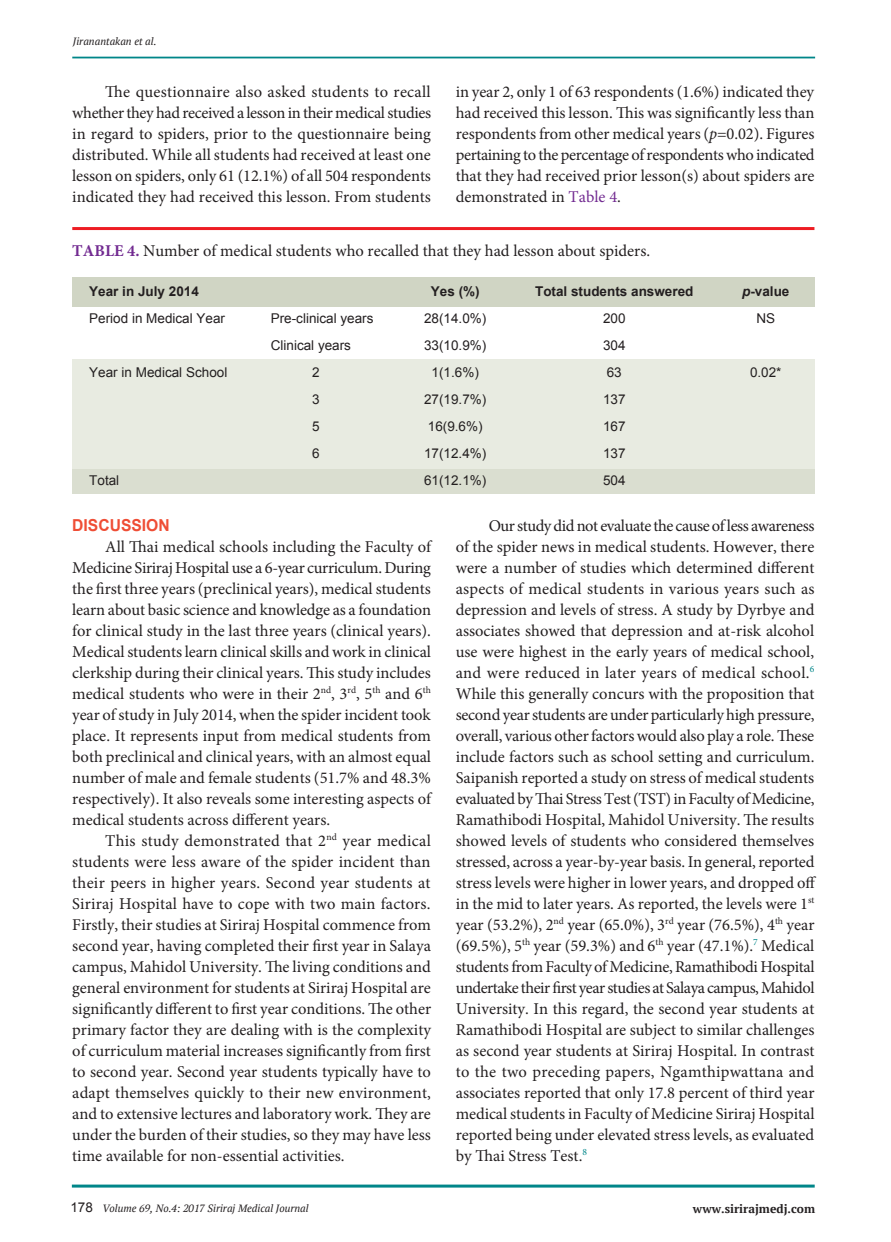
<style>
.page{position:relative;width:891px;height:1242px;background:#fff}
.page>*{position:absolute;margin:0;border:0;box-sizing:border-box;transform-origin:0 0}
.t1{font:16.5px/21px "Minion Pro";color:#231f20;text-align:justify}
.t2{font:700 16.5px "Arial";color:#ef4d35;scale:.95 1}
.t3{font:13.5px "Arial";color:#231f20}
.t4{font:700 13.5px "Arial";color:#231f20}
.t5{font:700 12px "PT Serif";color:#231f20}
.t6{font:italic 10.5px "PT Serif";color:#231f20}
.s1{font-style:italic}
.s2{color:#722b91}
.s3{font-weight:700;color:#722b91}
.s4{font-family:"Arial";font-style:normal;font-size:13.5px}
</style>
<div class="page">
<hr style="left:72px;top:57px;width:743px;height:1px;background:#008689">
<hr style="left:72px;top:1185px;width:743px;height:3px;background:#008689">
<div style="left:72px;top:277px;width:742px;height:29px;background:#d0d5c4"></div>
<div style="left:72px;top:468px;width:742px;height:26px;background:#daded0"></div>
<div style="left:72px;top:359px;width:742px;height:110px;background:#e8ebe1"></div>
<hr style="left:72px;top:227px;width:742px;height:3px;background:#ee1d23">
<p class="t6" style="left:73px;top:34px;width:85px">Jiranantakan et al.</p>
<p class="t1" style="left:72px;top:81px;width:360px;text-indent:33px">The questionnaire also asked students to recall whether they had received a lesson in their medical studies in regard to spiders, prior to the questionnaire being distributed. While all students had received at least one lesson on spiders, only 61 (12.1%) of all 504 respondents indicated they had received this lesson. From students</p>
<p class="t1" style="left:456px;top:81px;width:360px">in year 2, only 1 of 63 respondents (1.6%) indicated they had received this lesson. This was significantly less than respondents from other medical years (<span class="s1">p</span>=0.02). Figures pertaining to the percentage of respondents who indicated that they had received prior lesson(s) about spiders are demonstrated in <span class="s2">Table 4</span>.</p>
<p class="t1" style="left:72px;top:241px;width:579px"><span class="s3">TABLE 4.</span> Number of medical students who recalled that they had lesson about spiders.</p>
<p class="t4" style="left:89px;top:283px;width:111px">Year in July 2014</p>
<p class="t4" style="left:431px;top:283px;width:50px">Yes (%)</p>
<p class="t4" style="left:535px;top:283px;width:160px">Total students answered</p>
<p class="t4" style="left:742px;top:283px;width:49px"><span class="s1">p</span>-value</p>
<p class="t3" style="left:89px;top:310px;width:137px">Period in Medical Year</p>
<p class="t3" style="left:271px;top:310px;width:104px">Pre-clinical years</p>
<p class="t3" style="left:424px;top:310px;width:64px">28(14.0%)</p>
<p class="t3" style="left:603px;top:310px;width:24px">200</p>
<p class="t3" style="left:756px;top:310px;width:20px">NS</p>
<p class="t3" style="left:271px;top:337px;width:82px">Clinical years</p>
<p class="t3" style="left:424px;top:337px;width:64px">33(10.9%)</p>
<p class="t3" style="left:603px;top:337px;width:24px">304</p>
<p class="t3" style="left:89px;top:364px;width:140px">Year in Medical School</p>
<p class="t3" style="left:312px;top:364px;width:9px">2</p>
<p class="t3" style="left:432px;top:364px;width:49px">1(1.6%)</p>
<p class="t3" style="left:607px;top:364px;width:17px">63</p>
<p class="t3" style="left:750px;top:364px;width:33px">0.02*</p>
<p class="t3" style="left:312px;top:391px;width:9px">3</p>
<p class="t3" style="left:424px;top:391px;width:64px">27(19.7%)</p>
<p class="t3" style="left:603px;top:391px;width:24px">137</p>
<p class="t3" style="left:312px;top:418px;width:9px">5</p>
<p class="t3" style="left:428px;top:418px;width:56px">16(9.6%)</p>
<p class="t3" style="left:603px;top:418px;width:24px">167</p>
<p class="t3" style="left:312px;top:445px;width:9px">6</p>
<p class="t3" style="left:424px;top:445px;width:64px">17(12.4%)</p>
<p class="t3" style="left:603px;top:445px;width:24px">137</p>
<p class="t3" style="left:89px;top:472px;width:32px">Total</p>
<p class="t3" style="left:424px;top:472px;width:64px">61(12.1%)</p>
<p class="t3" style="left:603px;top:472px;width:24px">504</p>
<p class="t2" style="left:72px;top:514px;width:104px">DISCUSSION</p>
<p class="t1" style="left:72px;top:536px;width:360px;text-indent:33px">All Thai medical schools including the Faculty of Medicine Siriraj Hospital use a 6-year curriculum. During the first three years (preclinical years), medical students learn about basic science and knowledge as a foundation for clinical study in the last three years (clinical years).<br>Medical students learn clinical skills and work in clinical clerkship during their clinical years. This study includes medical students who were in their 2<sup>nd</sup>, 3<sup>rd</sup>, 5<sup>th</sup> and 6<sup>th </sup>year of study in July 2014, when the spider incident took place. It represents input from medical students from both preclinical and clinical years, with an almost equal number of male and female students (51.7% and 48.3% respectively). It also reveals some interesting aspects of medical students across different years.</p>
<p class="t1" style="left:72px;top:830px;width:360px;text-indent:33px">This study demonstrated that 2<sup>nd</sup> year medical students were less aware of the spider incident than their peers in higher years. Second year students at Siriraj Hospital have to cope with two main factors.<br>Firstly, their studies at Siriraj Hospital commence from second year, having completed their first year in Salaya campus, Mahidol University. The living conditions and general environment for students at Siriraj Hospital are significantly different to first year conditions. The other primary factor they are dealing with is the complexity of curriculum material increases significantly from first to second year. Second year students typically have to adapt themselves quickly to their new environment, and to extensive lectures and laboratory work. They are under the burden of their studies, so they may have less time available for non-essential activities.</p>
<p class="t1" style="left:456px;top:515px;width:362px;text-align:left;text-indent:33px">Our study did not evaluate the cause of less awareness of the spider news in medical students. However, there were a number of studies which determined different aspects of medical students in various years such as depression and levels of stress. A study by Dyrbye and associates showed that depression and at-risk alcohol use were highest in the early years of medical school, and were reduced in later years of medical school.<sup>6<br></sup>While this generally concurs with the proposition that second year students are under particularly high pressure, overall, various other factors would also play a role. These include factors such as school setting and curriculum.<br>Saipanish reported a study on stress of medical students evaluated by Thai Stress Test (TST) in Faculty of Medicine, Ramathibodi Hospital, Mahidol University. The results showed levels of students who considered themselves stressed, across a year-by-year basis. In general, reported stress levels were higher in lower years, and dropped off in the mid to later years. As reported, the levels were 1<sup>st </sup>year (53.2%), 2<sup>nd</sup> year (65.0%), 3<sup>rd</sup> year (76.5%), 4<sup>th</sup> year (69.5%), 5<sup>th</sup> year (59.3%) and 6<sup>th</sup> year (47.1%).<sup>7</sup> Medical students from Faculty of Medicine, Ramathibodi Hospital undertake their first year studies at Salaya campus, Mahidol University. In this regard, the second year students at Ramathibodi Hospital are subject to similar challenges as second year students at Siriraj Hospital. In contrast to the two preceding papers, Ngamthipwattana and associates reported that only 17.8 percent of third year medical students in Faculty of Medicine Siriraj Hospital reported being under elevated stress levels, as evaluated by Thai Stress Test.<sup>8</sup></p>
<p class="t6" style="left:70px;top:1202px;width:240px"><span class="s4">178</span> Volume 69, No.4: 2017 Siriraj Medical Journal</p>
<p class="t5" style="left:693px;top:1201px;width:124px">www.sirirajmedj.com</p>
</div>
